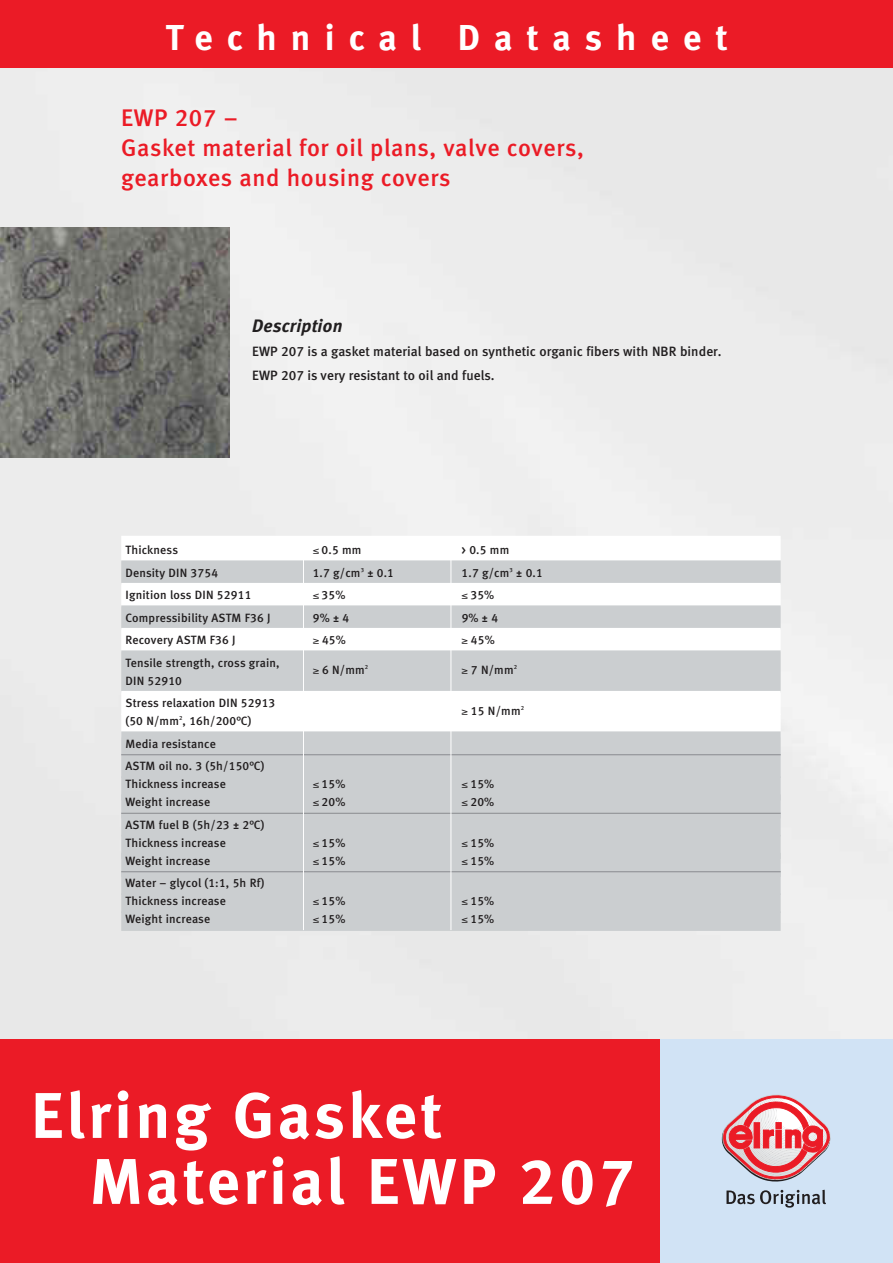
<style>
.page{position:relative;width:893px;height:1263px;background:#fff}
.page>*{position:absolute;margin:0;border:0;box-sizing:border-box;transform-origin:0 0}
.t1{font:64.5px/66px "Meta Bold LF";letter-spacing:.055em;color:#fff}
.t2{font:36px "Meta Bold LF";letter-spacing:.39em;color:#fff}
.t3{font:24px/30px "Meta Medium LF";letter-spacing:.025em;color:#eb1b26}
.t4{font:italic 18px "Meta Bold LF";letter-spacing:.015em;color:#211e1f}
.t5{font:13.5px/24px "Meta Medium LF";letter-spacing:.005em;color:#211e1f}
.t6{font:12px/18px "Meta Medium LF";letter-spacing:.015em;color:#211e1f}
</style>
<div class="page">
<div style="left:0;top:68px;width:892px;height:972px;background:#ececec"></div>
<div style="left:121px;top:536px;width:659px;height:25px;background:#fff"></div>
<div style="left:121px;top:560px;width:659px;height:24px;background:#cbced0"></div>
<div style="left:121px;top:583px;width:659px;height:24px;background:#fff"></div>
<div style="left:121px;top:605px;width:659px;height:24px;background:#cbced0"></div>
<div style="left:121px;top:628px;width:659px;height:24px;background:#fff"></div>
<div style="left:121px;top:650px;width:659px;height:42px;background:#cbced0"></div>
<div style="left:121px;top:691px;width:659px;height:24px;background:#fff"></div>
<div style="left:121px;top:713px;width:659px;height:24px;background:#fff"></div>
<div style="left:121px;top:731px;width:659px;height:24px;background:#cbced0"></div>
<div style="left:121px;top:754px;width:659px;height:24px;background:#cbced0"></div>
<hr style="left:121px;top:754px;width:659px;height:1px;background:#898b8f">
<div style="left:121px;top:776px;width:659px;height:24px;background:#cbced0"></div>
<div style="left:121px;top:794px;width:659px;height:24px;background:#cbced0"></div>
<div style="left:121px;top:812px;width:659px;height:24px;background:#cbced0"></div>
<hr style="left:121px;top:813px;width:659px;height:1px;background:#898b8f">
<div style="left:121px;top:835px;width:659px;height:24px;background:#cbced0"></div>
<div style="left:121px;top:853px;width:659px;height:24px;background:#cbced0"></div>
<div style="left:121px;top:871px;width:659px;height:24px;background:#cbced0"></div>
<hr style="left:121px;top:871px;width:659px;height:1px;background:#898b8f">
<div style="left:121px;top:893px;width:659px;height:20px;background:#cbced0"></div>
<div style="left:121px;top:911px;width:659px;height:20px;background:#cbced0"></div>
<hr style="left:303px;top:541px;width:1px;height:389px;background:#fff">
<hr style="left:450px;top:541px;width:1px;height:389px;background:#fff">
<img style="left:0;top:228px;width:230px;height:229px">
<div style="left:0;top:0;width:892px;height:68px;background:#eb1b26"></div>
<div style="left:659px;top:1040px;width:233px;height:223px;background:#d1e3f5"></div>
<svg style="left:726px;top:1191px;width:28px;height:13px"></svg>
<svg style="left:760px;top:1190px;width:66px;height:18px"></svg>
<svg style="left:721px;top:1094px;width:110px;height:88px"></svg>
<div style="left:0;top:1040px;width:659px;height:223px;background:#eb1b26"></div>
<h2 class="t2" style="left:166px;top:25px;width:563px">Technical Datasheet</h2>
<h3 class="t3" style="left:121px;top:106px;width:464px">EWP 207 –<br>Gasket material for oil plans, valve covers, gearboxes and housing covers</h3>
<h3 class="t4" style="left:252px;top:320px;width:92px">Description</h3>
<p class="t5" style="left:252px;top:341px;width:470px">EWP 207 is a gasket material based on synthetic organic fibers with NBR binder.<br>EWP 207 is very resistant to oil and fuels.</p>
<p class="t6" style="left:125px;top:542px;width:54px">Thickness</p>
<p class="t6" style="left:313px;top:542px;width:50px">≤ 0.5 mm</p>
<p class="t6" style="left:461px;top:542px;width:49px">&gt; 0.5 mm</p>
<p class="t6" style="left:125px;top:565px;width:94px">Density DIN 3754</p>
<p class="t6" style="left:313px;top:565px;width:83px">1.7 g/cm<sup>3</sup> ± 0.1</p>
<p class="t6" style="left:461px;top:565px;width:83px">1.7 g/cm<sup>3</sup> ± 0.1</p>
<p class="t6" style="left:125px;top:587px;width:127px">Ignition loss DIN 52911</p>
<p class="t6" style="left:313px;top:587px;width:34px">≤ 35%</p>
<p class="t6" style="left:461px;top:587px;width:34px">≤ 35%</p>
<p class="t6" style="left:125px;top:610px;width:146px">Compressibility ASTM F36 J</p>
<p class="t6" style="left:313px;top:610px;width:38px">9% ± 4</p>
<p class="t6" style="left:461px;top:610px;width:38px">9% ± 4</p>
<p class="t6" style="left:125px;top:632px;width:112px">Recovery ASTM F36 J</p>
<p class="t6" style="left:313px;top:632px;width:35px">≥ 45%</p>
<p class="t6" style="left:461px;top:632px;width:35px">≥ 45%</p>
<p class="t6" style="left:125px;top:655px;width:156px">Tensile strength, cross grain,<br>DIN 52910</p>
<p class="t6" style="left:313px;top:662px;width:57px">≥ 6 N/mm<sup>2</sup></p>
<p class="t6" style="left:461px;top:662px;width:57px">≥ 7 N/mm<sup>2</sup></p>
<p class="t6" style="left:125px;top:695px;width:151px">Stress relaxation DIN 52913 (50 N/mm<sup>2</sup>, 16h/200°C)</p>
<p class="t6" style="left:461px;top:703px;width:64px">≥ 15 N/mm<sup>2</sup></p>
<p class="t6" style="left:125px;top:734px;width:141px;line-height:22.5px">Media resistance<br>ASTM oil no. 3 (5h/150°C)</p>
<p class="t6" style="left:125px;top:776px;width:102px">Thickness increase</p>
<p class="t6" style="left:313px;top:776px;width:34px">≤ 15%</p>
<p class="t6" style="left:461px;top:776px;width:34px">≤ 15%</p>
<p class="t6" style="left:125px;top:794px;width:86px">Weight increase</p>
<p class="t6" style="left:313px;top:794px;width:34px">≤ 20%</p>
<p class="t6" style="left:461px;top:794px;width:34px">≤ 20%</p>
<p class="t6" style="left:125px;top:817px;width:140px">ASTM fuel B (5h/23 ± 2°C)<br>Thickness increase</p>
<p class="t6" style="left:313px;top:835px;width:34px">≤ 15%</p>
<p class="t6" style="left:461px;top:835px;width:34px">≤ 15%</p>
<p class="t6" style="left:125px;top:853px;width:86px">Weight increase</p>
<p class="t6" style="left:313px;top:853px;width:34px">≤ 15%</p>
<p class="t6" style="left:461px;top:853px;width:34px">≤ 15%</p>
<p class="t6" style="left:125px;top:875px;width:140px">Water – glycol (1:1, 5h Rf)<br>Thickness increase</p>
<p class="t6" style="left:313px;top:893px;width:34px">≤ 15%</p>
<p class="t6" style="left:461px;top:893px;width:34px">≤ 15%</p>
<p class="t6" style="left:125px;top:911px;width:86px">Weight increase</p>
<p class="t6" style="left:313px;top:911px;width:34px">≤ 15%</p>
<p class="t6" style="left:461px;top:911px;width:34px">≤ 15%</p>
<h1 class="t1" style="left:90px;top:1090px;width:546px;text-indent:-59px">Elring Gasket<br>Material EWP 207</h1>
</div>
